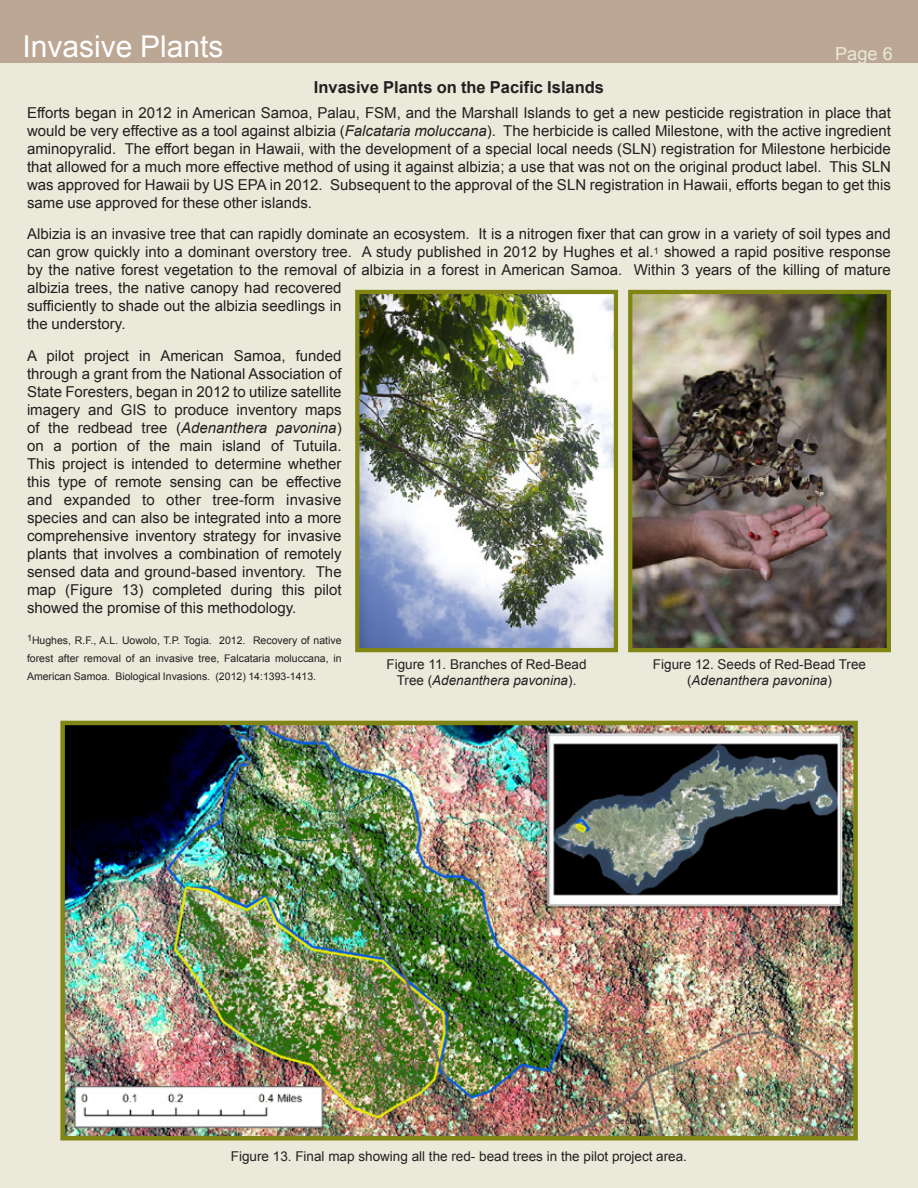
<style>
.page{position:relative;width:918px;height:1188px;background:#fff}
.page>*{position:absolute;margin:0;border:0;box-sizing:border-box;transform-origin:0 0}
.t1{font:30px "Arial";color:#fff}
.t2{font:18px "Arial";color:#ebe9da}
.t3{font:700 16.5px "Arial";color:#231f20}
.t4{font:15px/18px "Arial";color:#231f20;text-align:justify}
.t5{font:13.5px/16.2px "Arial";color:#231f20;text-align:center}
.t6{font:10.5px/18px "Arial";color:#231f20;text-align:justify}
.s1{font-style:italic}
</style>
<div class="page">
<div style="left:0;top:0;width:918px;height:63px;background:#bba793"></div>
<div style="left:0;top:63px;width:918px;height:1125px;background:#ebe9da"></div>
<img style="left:65px;top:726px;width:788px;height:409px">
<div style="left:60px;top:721px;width:798px;height:419px;border:4px solid #818513"></div>
<img style="left:633px;top:295px;width:253px;height:352px">
<div style="left:628px;top:290px;width:263px;height:362px;border:4px solid #818513"></div>
<img style="left:360px;top:295px;width:253px;height:352px">
<div style="left:355px;top:290px;width:263px;height:362px;border:4px solid #818513"></div>
<p class="t1" style="left:22px;top:27px;width:202px">Invasive Plants</p>
<p class="t2" style="left:835px;top:42px;width:59px">Page 6</p>
<p class="t3" style="left:314px;top:76px;width:292px">Invasive Plants on the Pacific Islands</p>
<p class="t4" style="left:27px;top:104px;width:866px">Efforts began in 2012 in American Samoa, Palau, FSM, and the Marshall Islands to get a new pesticide registration in place that would be very effective as a tool against albizia (<span class="s1">Falcataria moluccana</span>). The herbicide is called Milestone, with the active ingredient aminopyralid. The effort began in Hawaii, with the development of a special local needs (SLN) registration for Milestone herbicide that allowed for a much more effective method of using it against albizia; a use that was not on the original product label. This SLN was approved for Hawaii by US EPA in 2012. Subsequent to the approval of the SLN registration in Hawaii, efforts began to get this same use approved for these other islands.</p>
<p class="t4" style="left:27px;top:225px;width:865px;text-align:left">Albizia is an invasive tree that can rapidly dominate an ecosystem. It is a nitrogen fixer that can grow in a variety of soil types and can grow quickly into a dominant overstory tree. A study published in 2012 by Hughes et al.<sup>1</sup> showed a rapid positive response by the native forest vegetation to the removal of albizia in a forest in American Samoa. Within 3 years of the killing of mature albizia trees, the native canopy had recovered<br>sufficiently to shade out the albizia seedlings in<br>the understory.</p>
<p class="t4" style="left:27px;top:347px;width:316px">A pilot project in American Samoa, funded through a grant from the National Association of State Foresters, began in 2012 to utilize satellite imagery and GIS to produce inventory maps of the redbead tree (<span class="s1">Adenanthera pavonina</span>) on a portion of the main island of Tutuila.<br>This project is intended to determine whether this type of remote sensing can be effective and expanded to other tree-form invasive species and can also be integrated into a more comprehensive inventory strategy for invasive plants that involves a combination of remotely sensed data and ground-based inventory. The map (Figure 13) completed during this pilot showed the promise of this methodology.</p>
<p class="t6" style="left:27px;top:632px;width:316px"><sup>1</sup>Hughes, R.F., A.L. Uowolo, T.P. Togia. 2012. Recovery of native forest after removal of an invasive tree, Falcataria moluccana, in American Samoa. Biological Invasions. (2012) 14:1393-1413.</p>
<p class="t5" style="left:387px;top:656px;width:202px">Figure 11. Branches of Red-Bead<br>Tree (<span class="s1">Adenanthera pavonina</span>).</p>
<p class="t5" style="left:653px;top:656px;width:215px">Figure 12. Seeds of Red-Bead Tree (<span class="s1">Adenanthera pavonina</span>)</p>
<p class="t5" style="left:231px;top:1148px;width:458px">Figure 13. Final map showing all the red- bead trees in the pilot project area.</p>
</div>
